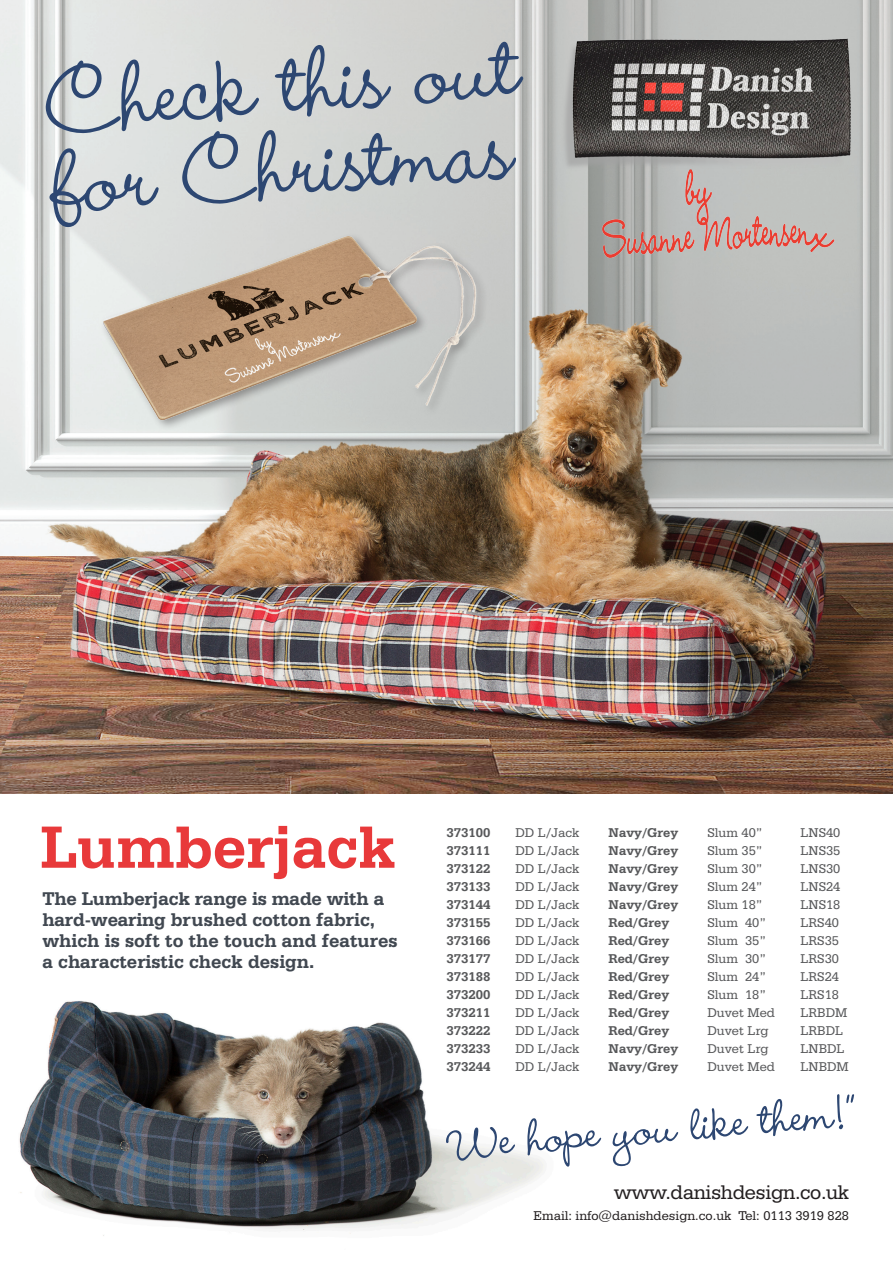
<style>
.page{position:relative;width:893px;height:1263px;background:#fff}
.page>*{position:absolute;margin:0;border:0;box-sizing:border-box;transform-origin:0 0}
.t1{font:500 115.5px/81px "Wendy LP";color:#2d4772}
.t2{font:700 63px "Serifa BT";color:#e8393a}
.t3{font:500 60px "Wendy LP";color:#2d4772}
.t4{font:21px "Serifa BT";letter-spacing:-.02em;color:#231f20}
.t5{font:700 19.5px/21px "Serifa BT";color:#414851}
.t6{font:13.5px "Serifa BT";color:#57585a}
.t7{font:700 13.5px "Serifa BT";color:#57585a}
.t8{font:13.5px "Serifa BT";color:#231f20}
</style>
<div class="page">
<img style="left:0;top:0;width:893px;height:793px">
<img style="left:542px;top:6px;width:335px;height:262px">
<img style="left:81px;top:178px;width:413px;height:253px">
<img style="left:19px;top:1001px;width:526px;height:235px">
<p class="t1" style="left:42px;top:67px;width:477px;rotate:-5deg">Check this out for Christmas</p>
<p class="t2" style="left:40px;top:808px;width:357px">Lumberjack</p>
<p class="t5" style="left:42px;top:887px;width:357px">The Lumberjack range is made with a hard-wearing brushed cotton fabric, which is soft to the touch and features a characteristic check design.</p>
<p class="t7" style="left:446px;top:825px;width:46px">373100</p>
<p class="t6" style="left:515px;top:825px;width:65px">DD L/Jack</p>
<p class="t7" style="left:608px;top:825px;width:71px">Navy/Grey</p>
<p class="t6" style="left:707px;top:825px;width:57px">Slum 40”</p>
<p class="t6" style="left:800px;top:825px;width:41px">LNS40</p>
<p class="t7" style="left:446px;top:843px;width:46px">373111</p>
<p class="t6" style="left:515px;top:843px;width:65px">DD L/Jack</p>
<p class="t7" style="left:608px;top:843px;width:71px">Navy/Grey</p>
<p class="t6" style="left:707px;top:843px;width:57px">Slum 35”</p>
<p class="t6" style="left:800px;top:843px;width:41px">LNS35</p>
<p class="t7" style="left:446px;top:861px;width:46px">373122</p>
<p class="t6" style="left:515px;top:861px;width:65px">DD L/Jack</p>
<p class="t7" style="left:608px;top:861px;width:71px">Navy/Grey</p>
<p class="t6" style="left:707px;top:861px;width:57px">Slum 30”</p>
<p class="t6" style="left:800px;top:861px;width:41px">LNS30</p>
<p class="t7" style="left:446px;top:879px;width:46px">373133</p>
<p class="t6" style="left:515px;top:879px;width:65px">DD L/Jack</p>
<p class="t7" style="left:608px;top:879px;width:71px">Navy/Grey</p>
<p class="t6" style="left:707px;top:879px;width:57px">Slum 24”</p>
<p class="t6" style="left:800px;top:879px;width:41px">LNS24</p>
<p class="t7" style="left:446px;top:897px;width:46px">373144</p>
<p class="t6" style="left:515px;top:897px;width:65px">DD L/Jack</p>
<p class="t7" style="left:608px;top:897px;width:71px">Navy/Grey</p>
<p class="t6" style="left:707px;top:897px;width:57px">Slum 18”</p>
<p class="t6" style="left:800px;top:897px;width:41px">LNS18</p>
<p class="t7" style="left:446px;top:915px;width:46px">373155</p>
<p class="t6" style="left:515px;top:915px;width:65px">DD L/Jack</p>
<p class="t7" style="left:608px;top:915px;width:62px">Red/Grey</p>
<p class="t6" style="left:707px;top:915px;width:60px">Slum 40”</p>
<p class="t6" style="left:800px;top:915px;width:40px">LRS40</p>
<p class="t7" style="left:446px;top:933px;width:46px">373166</p>
<p class="t6" style="left:515px;top:933px;width:65px">DD L/Jack</p>
<p class="t7" style="left:608px;top:933px;width:62px">Red/Grey</p>
<p class="t6" style="left:707px;top:933px;width:60px">Slum 35”</p>
<p class="t6" style="left:800px;top:933px;width:40px">LRS35</p>
<p class="t7" style="left:446px;top:951px;width:46px">373177</p>
<p class="t6" style="left:515px;top:951px;width:65px">DD L/Jack</p>
<p class="t7" style="left:608px;top:951px;width:62px">Red/Grey</p>
<p class="t6" style="left:707px;top:951px;width:60px">Slum 30”</p>
<p class="t6" style="left:800px;top:951px;width:40px">LRS30</p>
<p class="t7" style="left:446px;top:969px;width:46px">373188</p>
<p class="t6" style="left:515px;top:969px;width:65px">DD L/Jack</p>
<p class="t7" style="left:608px;top:969px;width:62px">Red/Grey</p>
<p class="t6" style="left:707px;top:969px;width:60px">Slum 24”</p>
<p class="t6" style="left:800px;top:969px;width:40px">LRS24</p>
<p class="t7" style="left:446px;top:987px;width:46px">373200</p>
<p class="t6" style="left:515px;top:987px;width:65px">DD L/Jack</p>
<p class="t7" style="left:608px;top:987px;width:62px">Red/Grey</p>
<p class="t6" style="left:707px;top:987px;width:60px">Slum 18”</p>
<p class="t6" style="left:800px;top:987px;width:40px">LRS18</p>
<p class="t7" style="left:446px;top:1005px;width:46px">373211</p>
<p class="t6" style="left:515px;top:1005px;width:65px">DD L/Jack</p>
<p class="t7" style="left:608px;top:1005px;width:62px">Red/Grey</p>
<p class="t6" style="left:707px;top:1005px;width:69px">Duvet Med</p>
<p class="t6" style="left:800px;top:1005px;width:48px">LRBDM</p>
<p class="t7" style="left:446px;top:1023px;width:46px">373222</p>
<p class="t6" style="left:515px;top:1023px;width:65px">DD L/Jack</p>
<p class="t7" style="left:608px;top:1023px;width:62px">Red/Grey</p>
<p class="t6" style="left:707px;top:1023px;width:62px">Duvet Lrg</p>
<p class="t6" style="left:800px;top:1023px;width:44px">LRBDL</p>
<p class="t7" style="left:446px;top:1041px;width:46px">373233</p>
<p class="t6" style="left:515px;top:1041px;width:65px">DD L/Jack</p>
<p class="t7" style="left:608px;top:1041px;width:71px">Navy/Grey</p>
<p class="t6" style="left:707px;top:1041px;width:62px">Duvet Lrg</p>
<p class="t6" style="left:800px;top:1041px;width:46px">LNBDL</p>
<p class="t7" style="left:446px;top:1059px;width:46px">373244</p>
<p class="t6" style="left:515px;top:1059px;width:65px">DD L/Jack</p>
<p class="t7" style="left:608px;top:1059px;width:71px">Navy/Grey</p>
<p class="t6" style="left:707px;top:1059px;width:69px">Duvet Med</p>
<p class="t6" style="left:800px;top:1059px;width:50px">LNBDM</p>
<p class="t3" style="left:448px;top:1112px;width:408px;rotate:-5deg">We hope you like them!”</p>
<p class="t4" style="left:614px;top:1180px;width:237px">www.danishdesign.co.uk</p>
<p class="t8" style="left:533px;top:1207px;width:317px">Email: info@danishdesign.co.uk Tel: 0113 3919 828</p>
</div>
